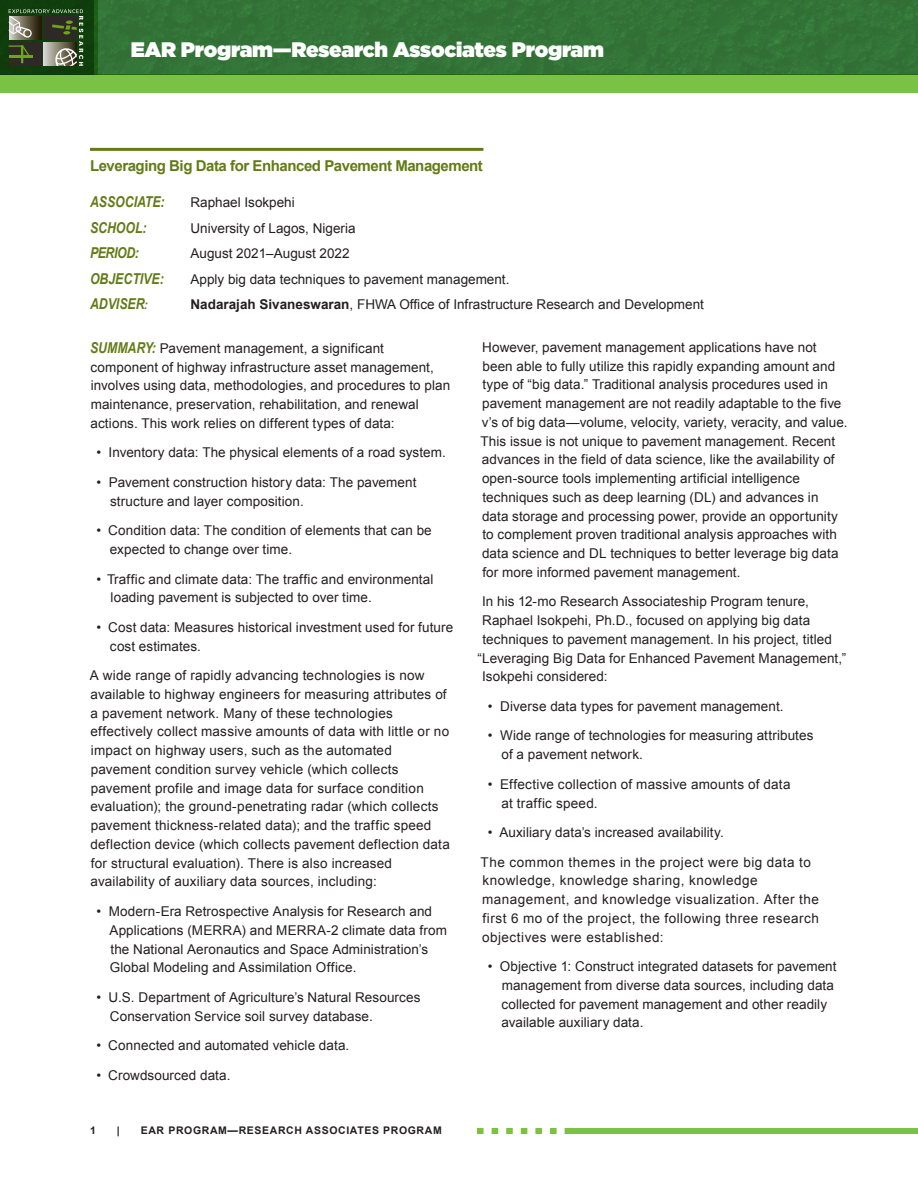
<style>
.page{position:relative;width:918px;height:1188px;background:#fff}
.page>*{position:absolute;margin:0;border:0;box-sizing:border-box;transform-origin:0 0}
.t1{font:900 21px "Gotham";letter-spacing:-.01em;color:#fff}
.t2{font:700 15px "Arial";letter-spacing:-.03em;color:#637b17}
.t3{font:italic 700 15px "Arial Narrow";color:#637b17}
.t4{font:13.5px/18.8px "Arial";letter-spacing:.01em;color:#231f20}
.t5{font:13.5px/18.8px "Arial";letter-spacing:.04em;color:#231f20}
.t6{font:700 10.5px "Arial";letter-spacing:.06em;color:#231f20}
.t7{font:700 10.5px "Arial";color:#231f20}
.s1{font-family:"Gotham Narrow";font-weight:500;font-size:12px}
.s2{font-weight:700}
.s3{font-family:"Arial Narrow";font-weight:700;font-style:italic;font-size:15px;color:#637b17}
</style>
<div class="page">
<div style="left:0;top:75px;width:918px;height:18px;background:#7bc144"></div>
<div style="left:0;top:0;width:918px;height:75px;background:#327337"></div>
<svg style="left:0;top:0;width:98px;height:75px;background:#10410c"></svg>
<hr style="left:917px;top:0;width:1px;height:75px;background:#2b8331">
<svg style="left:477px;top:1128px;width:80px;height:6px"></svg>
<div style="left:565px;top:1128px;width:353px;height:6px;background:#7bc142"></div>
<hr style="left:90px;top:148px;width:393px;height:3px;background:#637b17">
<svg style="left:9px;top:9px;width:74px;height:57px;background:#596149"></svg>
<p class="t1" style="left:131px;top:34px;width:475px">EAR Program—Research Associates Program</p>
<h1 class="t2" style="left:90px;top:156px;width:394px">Leveraging Big Data for Enhanced Pavement Management</h1>
<p class="t3" style="left:90px;top:191px;width:76px">ASSOCIATE:</p>
<p class="t4" style="left:191px;top:193px;width:106px">Raphael Isokpehi</p>
<p class="t3" style="left:90px;top:216px;width:58px">SCHOOL:</p>
<p class="t4" style="left:191px;top:219px;width:167px">University of Lagos, Nigeria</p>
<p class="t3" style="left:90px;top:242px;width:51px">PERIOD:</p>
<p class="t4" style="left:191px;top:244px;width:161px">August 2021–August 2022</p>
<p class="t3" style="left:90px;top:267px;width:75px">OBJECTIVE:</p>
<p class="t4" style="left:191px;top:270px;width:320px">Apply big data techniques to pavement management.</p>
<p class="t3" style="left:90px;top:293px;width:59px">ADVISER<span class="s1">:</span></p>
<p class="t4" style="left:191px;top:295px;width:515px"><span class="s2">Nadarajah Sivaneswaran</span>, FHWA Office of Infrastructure Research and Development</p>
<p class="t4" style="left:90px;top:339px;width:362px"><span class="s3">SUMMARY:</span> Pavement management, a significant component of highway infrastructure asset management, involves using data, methodologies, and procedures to plan maintenance, preservation, rehabilitation, and renewal actions. This work relies on different types of data:</p>
<p class="t4" style="left:96px;top:443px;width:351px">• Inventory data: The physical elements of a road system.</p>
<p class="t4" style="left:110px;top:473px;width:308px;text-indent:-14px">• Pavement construction history data: The pavement structure and layer composition.</p>
<p class="t4" style="left:110px;top:521px;width:323px;text-indent:-14px">• Condition data: The condition of elements that can be expected to change over time.</p>
<p class="t4" style="left:111px;top:570px;width:324px;text-indent:-14px">• Traffic and climate data: The traffic and environmental loading pavement is subjected to over time.</p>
<p class="t4" style="left:110px;top:618px;width:345px;text-indent:-14px">• Cost data: Measures historical investment used for future cost estimates.</p>
<p class="t4" style="left:90px;top:666px;width:361px">A wide range of rapidly advancing technologies is now available to highway engineers for measuring attributes of a pavement network. Many of these technologies effectively collect massive amounts of data with little or no impact on highway users, such as the automated pavement condition survey vehicle (which collects pavement profile and image data for surface condition evaluation); the ground-penetrating radar (which collects pavement thickness-related data); and the traffic speed deflection device (which collects pavement deflection data for structural evaluation). There is also increased availability of auxiliary data sources, including:</p>
<p class="t4" style="left:109px;top:902px;width:339px;text-indent:-13px">• Modern-Era Retrospective Analysis for Research and Applications (MERRA) and MERRA-2 climate data from the National Aeronautics and Space Administration’s Global Modeling and Assimilation Office.</p>
<p class="t4" style="left:110px;top:988px;width:312px;text-indent:-13px">• U.S. Department of Agriculture’s Natural Resources<br>Conservation Service soil survey database.</p>
<p class="t4" style="left:96px;top:1036px;width:254px">• Connected and automated vehicle data.</p>
<p class="t4" style="left:96px;top:1066px;width:136px">• Crowdsourced data.</p>
<p class="t4" style="left:481px;top:338px;width:369px">However, pavement management applications have not been able to fully utilize this rapidly expanding amount and type of “big data.” Traditional analysis procedures used in pavement management are not readily adaptable to the five v’s of big data—volume, velocity, variety, veracity, and value.<br>This issue is not unique to pavement management. Recent advances in the field of data science, like the availability of open-source tools implementing artificial intelligence techniques such as deep learning (DL) and advances in<br>data storage and processing power, provide an opportunity to complement proven traditional analysis approaches with data science and DL techniques to better leverage big data for more informed pavement management.</p>
<p class="t4" style="left:482px;top:592px;width:328px">In his 12-mo Research Associateship Program tenure,</p>
<p class="t4" style="left:482px;top:611px;width:329px">Raphael Isokpehi, Ph.D., focused on applying big data</p>
<p class="t4" style="left:482px;top:630px;width:351px">techniques to pavement management. In his project, titled</p>
<p class="t4" style="left:477px;top:649px;width:370px">“Leveraging Big Data for Enhanced Pavement Management,”</p>
<p class="t4" style="left:482px;top:667px;width:127px">Isokpehi considered:</p>
<p class="t4" style="left:488px;top:697px;width:297px">• Diverse data types for pavement management.</p>
<p class="t4" style="left:502px;top:727px;width:313px;text-indent:-14px">• Wide range of technologies for measuring attributes of a pavement network.</p>
<p class="t4" style="left:501px;top:775px;width:291px;text-indent:-14px">• Effective collection of massive amounts of data at traffic speed.</p>
<p class="t4" style="left:488px;top:823px;width:238px">• Auxiliary data’s increased availability.</p>
<p class="t5" style="left:481px;top:853px;width:340px">The common themes in the project were big data to knowledge, knowledge sharing, knowledge management, and knowledge visualization. After the first 6 mo of the project, the following three research objectives were established:</p>
<p class="t4" style="left:501px;top:957px;width:337px;text-indent:-14px">• Objective 1: Construct integrated datasets for pavement management from diverse data sources, including data collected for pavement management and other readily available auxiliary data.</p>
<p class="t7" style="left:90px;top:1124px;width:7px">1</p>
<p class="t7" style="left:117px;top:1124px;width:4px">|</p>
<p class="t6" style="left:141px;top:1124px;width:303px">EAR PROGRAM—RESEARCH ASSOCIATES PROGRAM</p>
</div>
